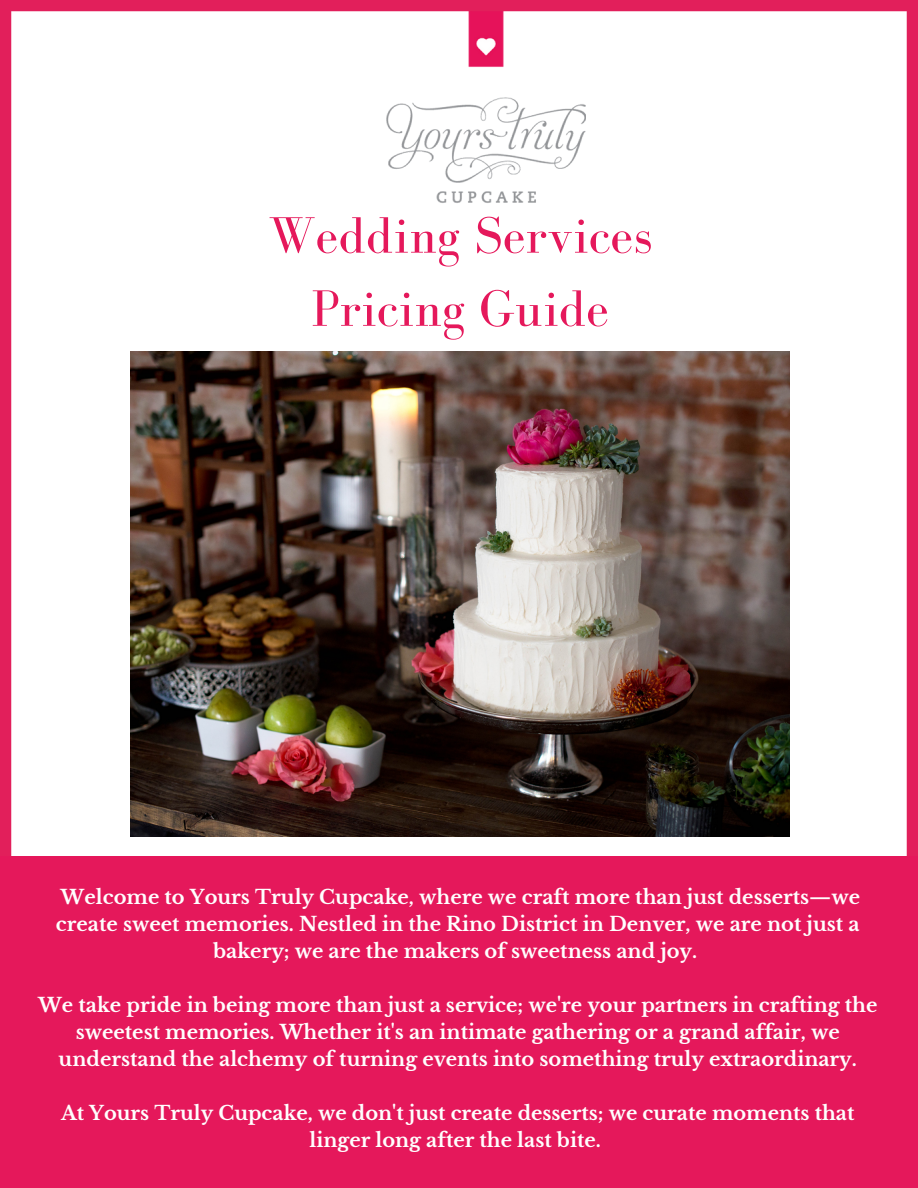
<style>
.page{position:relative;width:918px;height:1188px;background:#fff}
.page>*{position:absolute;margin:0;border:0;box-sizing:border-box;transform-origin:0 0}
.t1{font:52.65px "Bodoni FLF";letter-spacing:.005em;color:#e5185b}
.t2{font:700 19.5px/27px "Libre Baskerville";color:#fffefe;text-align:center}
.t3{font:700 19.35px/27px "Libre Baskerville";color:#fffefe;text-align:center}
</style>
<div class="page">
<img style="left:387px;top:11px;width:199px;height:192px">
<div style="left:0;top:0;width:917px;height:11px;background:#e21f5b"></div>
<div style="left:907px;top:0;width:11px;height:1188px;background:#e21f5b"></div>
<div style="left:0;top:6px;width:11px;height:1182px;background:#e21f5b"></div>
<div style="left:0;top:856px;width:918px;height:332px;background:#e5185b"></div>
<img style="left:131px;top:352px;width:659px;height:485px">
<p class="t1" style="left:268px;top:207px;width:386px">Wedding Services</p>
<p class="t1" style="left:311px;top:280px;width:299px">Pricing Guide</p>
<p class="t2" style="left:56px;top:884px;width:806px">Welcome to Yours Truly Cupcake, where we craft more than just desserts—we create sweet memories. Nestled in the Rino District in Denver, we are not just a bakery; we are the makers of sweetness and joy.</p>
<p class="t2" style="left:38px;top:992px;width:841px">We take pride in being more than just a service; we're your partners in crafting the sweetest memories. Whether it's an intimate gathering or a grand affair, we understand the alchemy of turning events into something truly extraordinary.</p>
<p class="t3" style="left:61px;top:1100px;width:795px">At Yours Truly Cupcake, we don't just create desserts; we curate moments that linger long after the last bite.</p>
</div>
